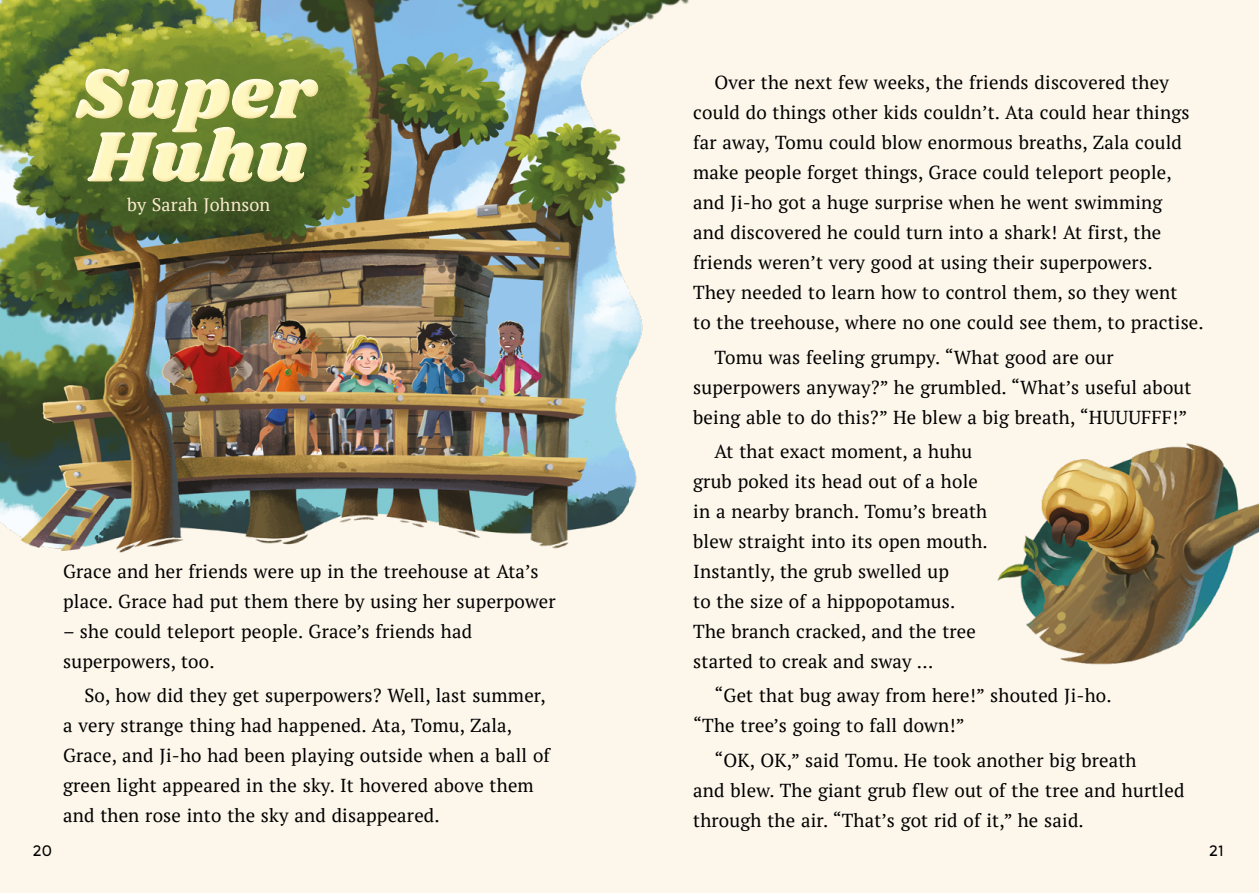
<style>
.page{position:relative;width:1259px;height:893px;background:#fff}
.page>*{position:absolute;margin:0;border:0;box-sizing:border-box;transform-origin:0 0}
.t1{font:73.95px/63.2px "Shrikhand";letter-spacing:.01em;color:#fef7bf}
.t2{font:18.75px/30px "PT Serif";letter-spacing:.01em;color:#000}
.t3{font:18px "PT Serif";letter-spacing:.01em;color:#f9ebcc}
.t4{font:15px "Aronui";color:#000}
</style>
<div class="page">
<img style="left:0;top:0;width:629px;height:893px">
<div style="left:71px;top:64px;width:250px;height:70px;background:#fff;opacity:.75"></div>
<div style="left:72px;top:67px;width:251px;height:70px;background:#f1d694;opacity:.75"></div>
<div style="left:83px;top:122px;width:227px;height:61px;background:#67812d"></div>
<div style="left:84px;top:127px;width:227px;height:60px;background:#f1d694;opacity:.75"></div>
<div style="left:629px;top:0;width:630px;height:893px;background:#fdf7eb"></div>
<img style="left:997px;top:443px;width:262px;height:222px">
<h1 class="t1" style="left:76px;top:65px;width:241px">Super<br>Huhu</h1>
<p class="t3" style="left:127px;top:193px;width:145px">by Sarah Johnson</p>
<p class="t4" style="left:33px;top:842px;width:21px">20</p>
<p class="t2" style="left:63px;top:556px;width:494px">Grace and her friends were up in the treehouse at Ata’s place. Grace had put them there by using her superpower</p>
<p class="t2" style="left:63px;top:616px;width:410px">– she could teleport people. Grace’s friends had superpowers, too.</p>
<p class="t2" style="left:63px;top:680px;width:488px;text-indent:21px">So, how did they get superpowers? Well, last summer, a very strange thing had happened. Ata, Tomu, Zala, Grace, and Ji-ho had been playing outside when a ball of green light appeared in the sky. It hovered above them and then rose into the sky and disappeared.</p>
<p class="t2" style="left:693px;top:68px;width:512px;text-indent:21px">Over the next few weeks, the friends discovered they could do things other kids couldn’t. Ata could hear things far away, Tomu could blow enormous breaths, Zala could make people forget things, Grace could teleport people, and Ji-ho got a huge surprise when he went swimming<br>and discovered he could turn into a shark! At first, the friends weren’t very good at using their superpowers.<br>They needed to learn how to control them, so they went<br>to the treehouse, where no one could see them, to practise.</p>
<p class="t2" style="left:693px;top:342px;width:500px;text-indent:21px">Tomu was feeling grumpy. “What good are our superpowers anyway?” he grumbled. “What’s useful about being able to do this?” He blew a big breath, “HUUUFFF!”</p>
<p class="t2" style="left:693px;top:436px;width:296px;text-indent:21px">At that exact moment, a huhu grub poked its head out of a hole in a nearby branch. Tomu’s breath blew straight into its open mouth.<br>Instantly, the grub swelled up<br>to the size of a hippopotamus.<br>The branch cracked, and the tree started to creak and sway …</p>
<p class="t2" style="left:693px;top:680px;width:420px;text-indent:21px">“Get that bug away from here!” shouted Ji-ho. “The tree’s going to fall down!”</p>
<p class="t2" style="left:693px;top:745px;width:493px;text-indent:21px">“OK, OK,” said Tomu. He took another big breath<br>and blew. The giant grub flew out of the tree and hurtled through the air. “That’s got rid of it,” he said.</p>
<p class="t4" style="left:1209px;top:842px;width:16px">21</p>
</div>
